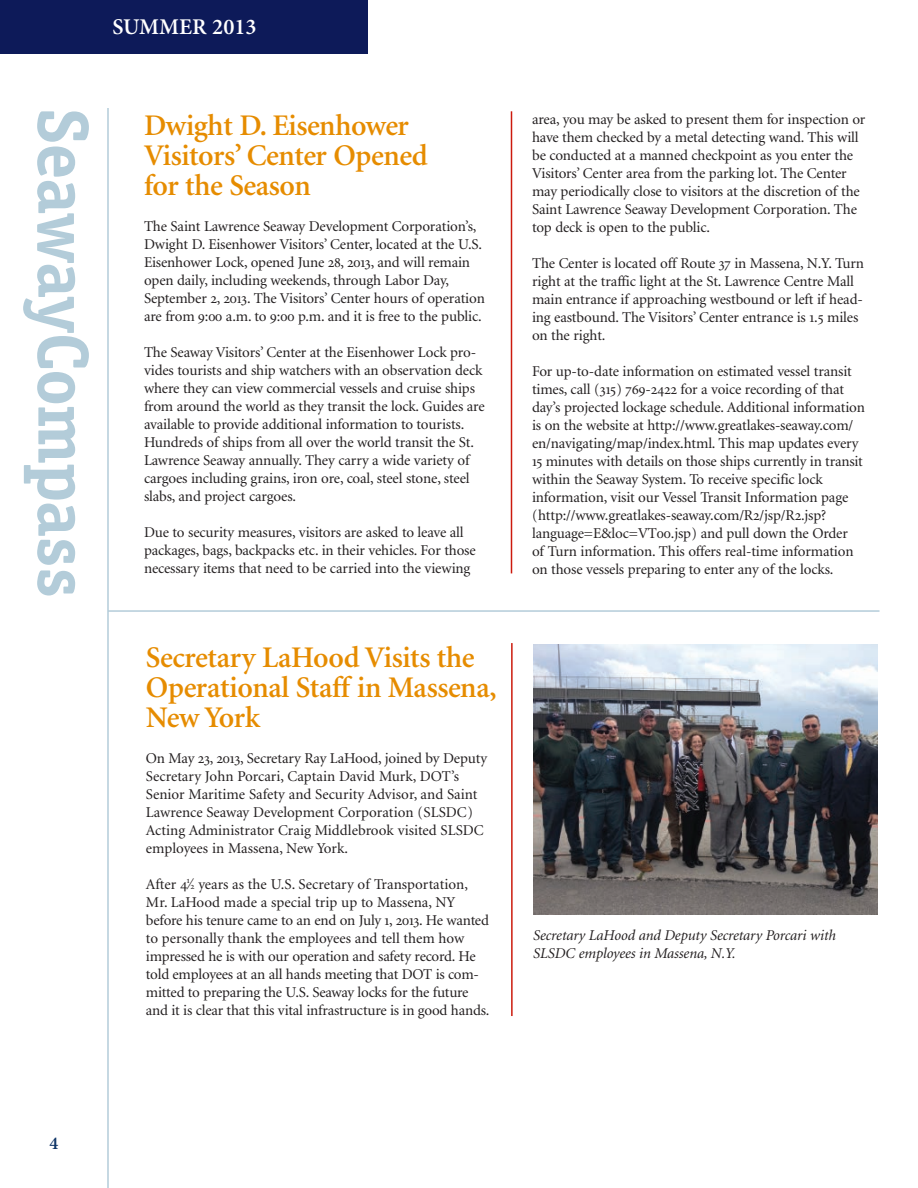
<style>
.page{position:relative;width:918px;height:1188px;background:#fff}
.page>*{position:absolute;margin:0;border:0;box-sizing:border-box;transform-origin:0 0}
.t1{font:700 72px "Officina Serif";letter-spacing:-.02em;color:#b3ccd9}
.t2{font:600 30px/30px "Minion EDO";letter-spacing:-.015em;color:#e68c00}
.t3{font:600 22.5px "Minion Pro";color:#fff}
.t4{font:600 18px "Minion Pro";color:#0d3366}
.t5{font:15px/18px "Minion EDO";letter-spacing:-.01em;color:#231f20}
.t6{font:italic 15px/18px "Minion EDO";letter-spacing:-.01em;color:#231f20}
.s1{font-size:16.5px}
.s2{font-size:9px}
</style>
<div class="page">
<hr style="left:107px;top:108px;width:2px;height:1080px;background:#b3ccd9">
<div style="left:0;top:0;width:368px;height:54px;background:#0d1a59"></div>
<hr style="left:511px;top:111px;width:1px;height:462px;background:#cc1a0d">
<hr style="left:108px;top:610px;width:772px;height:2px;background:#b3ccd9">
<hr style="left:511px;top:643px;width:2px;height:373px;background:#cc1a0d">
<img style="left:533px;top:644px;width:345px;height:270px">
<h3 class="t3" style="left:112px;top:19px;width:146px">SUMMER 2013</h3>
<h1 class="t1" style="left:90px;top:108px;width:492px;rotate:90deg">SeawayCompass</h1>
<h2 class="t2" style="left:144px;top:113px;width:285px">Dwight D. Eisenhower<br>Visitors’ Center Opened for the Season</h2>
<p class="t5" style="left:144px;top:218px;width:342px">The Saint Lawrence Seaway Development Corporation’s, Dwight D. Eisenhower Visitors’ Center, located at the U.S.<br>Eisenhower Lock, opened June 28, 2013, and will remain open daily, including weekends, through Labor Day, September 2, 2013. The Visitors’ Center hours of operation are from 9:00 a.m. to 9:00 p.m. and it is free to the public.</p>
<p class="t5" style="left:144px;top:344px;width:342px">The Seaway Visitors’ Center at the Eisenhower Lock pro&shy;vides tourists and ship watchers with an observation deck where they can view commercial vessels and cruise ships from around the world as they transit the lock. Guides are available to provide additional information to tourists.<br>Hundreds of ships from all over the world transit the St.<br>Lawrence Seaway annually. They carry a wide variety of cargoes including grains, iron ore, coal, steel stone, steel slabs, and project cargoes.</p>
<p class="t5" style="left:144px;top:524px;width:333px">Due to security measures, visitors are asked to leave all packages, bags, backpacks etc. in their vehicles. For those necessary items that need to be carried into the viewing</p>
<h2 class="t2" style="left:146px;top:645px;width:352px">Secretary LaHood Visits the<br>Operational Staff in Massena,<br>New York</h2>
<p class="t5" style="left:146px;top:750px;width:343px">On May 23, 2013, Secretary Ray LaHood, joined by Deputy Secretary John Porcari, Captain David Murk, DOT’s Senior Maritime Safety and Security Advisor, and Saint Lawrence Seaway Development Corporation (SLSDC)<br>Acting Administrator Craig Middlebrook visited SLSDC employees in Massena, New York.</p>
<p class="t5" style="left:146px;top:876px;width:345px">After 4<sup>1</sup><span class="s1">⁄</span><span class="s2">2</span> years as the U.S. Secretary of Transportation, Mr. LaHood made a special trip up to Massena, NY before his tenure came to an end on July 1, 2013. He wanted to personally thank the employees and tell them how impressed he is with our operation and safety record. He told employees at an all hands meeting that DOT is com - mitted to preparing the U.S. Seaway locks for the future and it is clear that this vital infrastructure is in good hands.</p>
<p class="t5" style="left:532px;top:111px;width:335px">area, you may be asked to present them for inspection or have them checked by a metal detecting wand. This will be conducted at a manned checkpoint as you enter the Visitors’ Center area from the parking lot. The Center may periodically close to visitors at the discretion of the Saint Lawrence Seaway Development Corporation. The top deck is open to the public.</p>
<p class="t5" style="left:532px;top:255px;width:334px">The Center is located off Route 37 in Massena, N.Y. Turn right at the traffic light at the St. Lawrence Centre Mall main entrance if approaching westbound or left if head&shy;ing eastbound. The Visitors’ Center entrance is 1.5 miles on the right.</p>
<p class="t5" style="left:532px;top:363px;width:334px">For up-to-date information on estimated vessel transit times, call (315) 769-2422 for a voice recording of that day’s projected lockage schedule. Additional information is on the website at http://www.greatlakes-seaway.com/ en/navigating/map/index.html. This map updates every 15 minutes with details on those ships currently in transit within the Seaway System. To receive specific lock information, visit our Vessel Transit Information page (http://www.greatlakes-seaway.com/R2/jsp/R2.jsp? language=E&amp;loc=VT00.jsp) and pull down the Order<br>of Turn information. This offers real-time information on those vessels preparing to enter any of the locks.</p>
<p class="t6" style="left:533px;top:927px;width:304px">Secretary LaHood and Deputy Secretary Porcari with<br>SLSDC employees in Massena, N.Y.</p>
<p class="t4" style="left:50px;top:1136px;width:10px">4</p>
</div>
